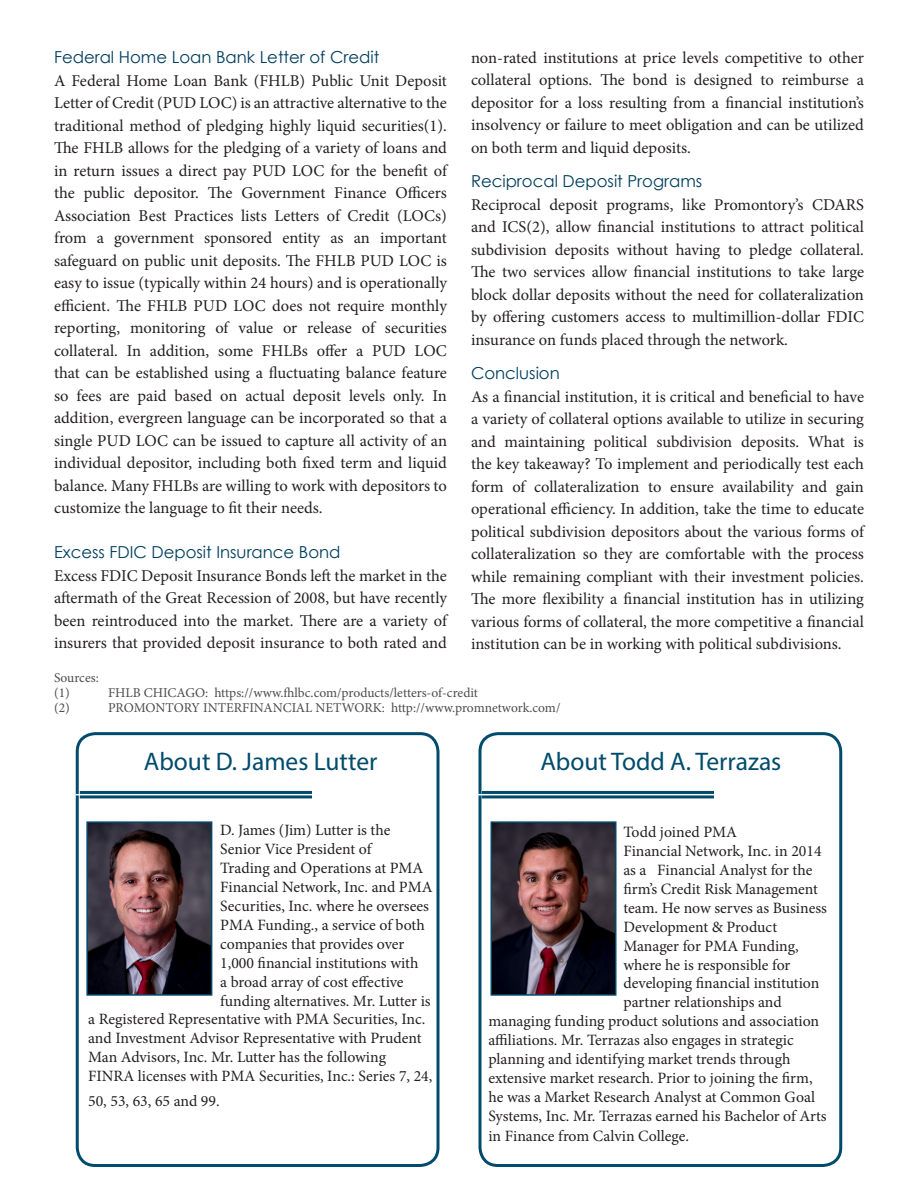
<style>
.page{position:relative;width:918px;height:1188px;background:#fff}
.page>*{position:absolute;margin:0;border:0;box-sizing:border-box;transform-origin:0 0}
.t1{font:25.5px "Myriad Pro";color:#004b6c}
.t2{font:16.5px/22.5px "Minion Pro";color:#231f20;text-align:justify}
.t3{font:16.5px "Century Gothic";color:#003e5e}
.t4{font:15.75px "Minion Pro";color:#231f20}
.t5{font:13.5px "Minion Pro";color:#4b4c4d}
</style>
<div class="page">
<div style="left:478px;top:732px;width:364px;height:435px;border:3px solid #004b6c;border-radius:18px"></div>
<div style="left:76px;top:732px;width:364px;height:435px;border:3px solid #004b6c;border-radius:18px"></div>
<svg style="left:80px;top:791px;width:232px;height:7px"></svg>
<hr style="left:76px;top:794px;width:238px;height:1px;background:#fff">
<svg style="left:482px;top:791px;width:232px;height:7px"></svg>
<hr style="left:478px;top:794px;width:238px;height:1px;background:#fff">
<img style="left:89px;top:824px;width:120px;height:169px">
<div style="left:86px;top:821px;width:126px;height:175px;border:2px solid #004b6c"></div>
<img style="left:493px;top:824px;width:120px;height:169px">
<div style="left:490px;top:821px;width:126px;height:175px;border:2px solid #004b6c"></div>
<p class="t3" style="left:54px;top:46px;width:327px">Federal Home Loan Bank Letter of Credit</p>
<p class="t2" style="left:54px;top:69px;width:395px">A Federal Home Loan Bank (FHLB) Public Unit Deposit Letter of Credit (PUD LOC) is an attractive alternative to the traditional method of pledging highly liquid securities(1).<br>The FHLB allows for the pledging of a variety of loans and in return issues a direct pay PUD LOC for the benefit of the public depositor. The Government Finance Officers Association Best Practices lists Letters of Credit (LOCs) from a government sponsored entity as an important safeguard on public unit deposits. The FHLB PUD LOC is easy to issue (typically within 24 hours) and is operationally efficient. The FHLB PUD LOC does not require monthly reporting, monitoring of value or release of securities collateral. In addition, some FHLBs offer a PUD LOC that can be established using a fluctuating balance feature so fees are paid based on actual deposit levels only. In addition, evergreen language can be incorporated so that a single PUD LOC can be issued to capture all activity of an individual depositor, including both fixed term and liquid balance. Many FHLBs are willing to work with depositors to customize the language to fit their needs.</p>
<p class="t3" style="left:54px;top:541px;width:288px">Excess FDIC Deposit Insurance Bond</p>
<p class="t2" style="left:54px;top:564px;width:395px">Excess FDIC Deposit Insurance Bonds left the market in the aftermath of the Great Recession of 2008, but have recently been reintroduced into the market. There are a variety of insurers that provided deposit insurance to both rated and</p>
<p class="t2" style="left:471px;top:47px;width:395px">non-rated institutions at price levels competitive to other collateral options. The bond is designed to reimburse a depositor for a loss resulting from a financial institution’s insolvency or failure to meet obligation and can be utilized on both term and liquid deposits.</p>
<p class="t3" style="left:471px;top:170px;width:233px">Reciprocal Deposit Programs</p>
<p class="t2" style="left:471px;top:194px;width:395px">Reciprocal deposit programs, like Promontory’s CDARS and ICS(2), allow financial institutions to attract political subdivision deposits without having to pledge collateral.<br>The two services allow financial institutions to take large block dollar deposits without the need for collateralization by offering customers access to multimillion-dollar FDIC insurance on funds placed through the network.</p>
<p class="t3" style="left:471px;top:362px;width:90px">Conclusion</p>
<p class="t2" style="left:471px;top:386px;width:395px">As a financial institution, it is critical and beneficial to have a variety of collateral options available to utilize in securing and maintaining political subdivision deposits. What is the key takeaway? To implement and periodically test each form of collateralization to ensure availability and gain operational efficiency. In addition, take the time to educate political subdivision depositors about the various forms of collateralization so they are comfortable with the process while remaining compliant with their investment policies.<br>The more flexibility a financial institution has in utilizing various forms of collateral, the more competitive a financial institution can be in working with political subdivisions.</p>
<p class="t5" style="left:54px;top:668px;width:46px">Sources:</p>
<p class="t5" style="left:54px;top:683px;width:17px">(1)</p>
<p class="t5" style="left:108px;top:683px;width:372px">FHLB CHICAGO: https://www.fhlbc.com/products/letters-of-credit</p>
<p class="t5" style="left:54px;top:698px;width:17px">(2)</p>
<p class="t5" style="left:108px;top:698px;width:454px">PROMONTORY INTERFINANCIAL NETWORK: http://www.promnetwork.com/</p>
<p class="t1" style="left:144px;top:745px;width:235px">About D. James Lutter</p>
<p class="t4" style="left:220px;top:820px;width:172px">D. James (Jim) Lutter is the</p>
<p class="t4" style="left:220px;top:839px;width:153px">Senior Vice President of</p>
<p class="t4" style="left:220px;top:858px;width:205px">Trading and Operations at PMA</p>
<p class="t4" style="left:220px;top:877px;width:214px">Financial Network, Inc. and PMA</p>
<p class="t4" style="left:220px;top:895px;width:210px">Securities, Inc. where he oversees</p>
<p class="t4" style="left:220px;top:914px;width:206px">PMA Funding., a service of both</p>
<p class="t4" style="left:220px;top:933px;width:186px">companies that provides over</p>
<p class="t4" style="left:220px;top:952px;width:200px">1,000 financial institutions with</p>
<p class="t4" style="left:220px;top:971px;width:185px">a broad array of cost effective</p>
<p class="t4" style="left:220px;top:990px;width:212px">funding alternatives. Mr. Lutter is</p>
<p class="t4" style="left:88px;top:1009px;width:339px">a Registered Representative with PMA Securities, Inc.</p>
<p class="t4" style="left:88px;top:1028px;width:335px">and Investment Advisor Representative with Prudent</p>
<p class="t4" style="left:88px;top:1047px;width:299px">Man Advisors, Inc. Mr. Lutter has the following</p>
<p class="t4" style="left:88px;top:1066px;width:346px">FINRA licenses with PMA Securities, Inc.: Series 7, 24,</p>
<p class="t4" style="left:88px;top:1091px;width:133px">50, 53, 63, 65 and 99.</p>
<p class="t1" style="left:540px;top:745px;width:243px">About Todd A. Terrazas</p>
<p class="t4" style="left:623px;top:822px;width:115px">Todd joined PMA</p>
<p class="t4" style="left:623px;top:841px;width:200px">Financial Network, Inc. in 2014</p>
<p class="t4" style="left:623px;top:859px;width:191px">as a Financial Analyst for the</p>
<p class="t4" style="left:623px;top:878px;width:196px">firm’s Credit Risk Management</p>
<p class="t4" style="left:623px;top:897px;width:205px">team. He now serves as Business</p>
<p class="t4" style="left:623px;top:916px;width:155px">Development &amp; Product</p>
<p class="t4" style="left:623px;top:935px;width:177px">Manager for PMA Funding,</p>
<p class="t4" style="left:623px;top:954px;width:169px">where he is responsible for</p>
<p class="t4" style="left:623px;top:973px;width:198px">developing financial institution</p>
<p class="t4" style="left:623px;top:992px;width:160px">partner relationships and</p>
<p class="t4" style="left:488px;top:1011px;width:332px">managing funding product solutions and association</p>
<p class="t4" style="left:488px;top:1030px;width:307px">affiliations. Mr. Terrazas also engages in strategic</p>
<p class="t4" style="left:488px;top:1048px;width:304px">planning and identifying market trends through</p>
<p class="t4" style="left:488px;top:1067px;width:326px">extensive market research. Prior to joining the firm,</p>
<p class="t4" style="left:488px;top:1086px;width:328px">he was a Market Research Analyst at Common Goal</p>
<p class="t4" style="left:488px;top:1105px;width:340px">Systems, Inc. Mr. Terrazas earned his Bachelor of Arts</p>
<p class="t4" style="left:488px;top:1125px;width:202px">in Finance from Calvin College.</p>
</div>
